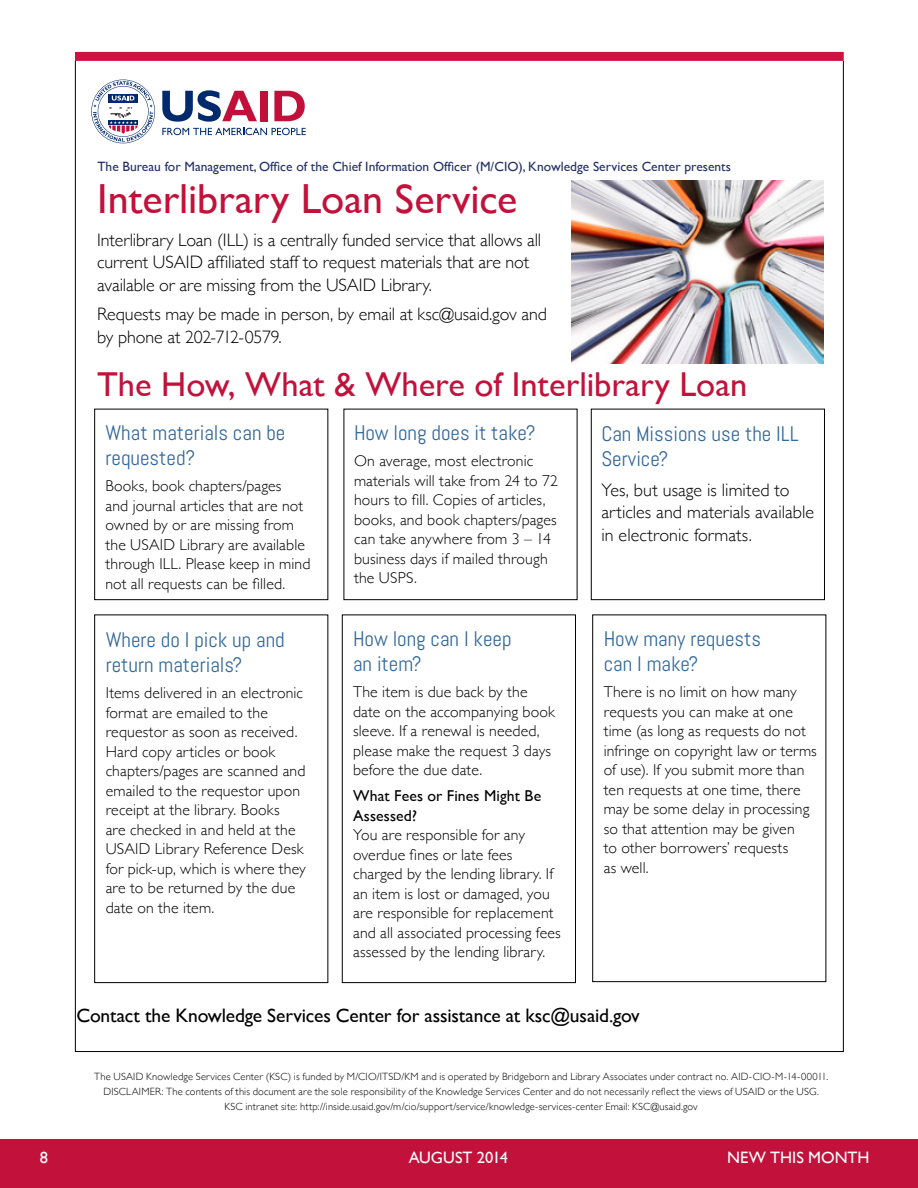
<style>
.page{position:relative;width:918px;height:1188px;background:#fff}
.page>*{position:absolute;margin:0;border:0;box-sizing:border-box;transform-origin:0 0}
.t1{font:42px "Gill Sans";color:#c2113a}
.t2{font:34.5px "Gill Sans";color:#c2113a}
.t3{font:21px/25.2px "Abel";color:#32689a}
.t4{font:19.5px "Gill Sans";letter-spacing:-.01em;color:#000}
.t5{font:300 18px/22.5px "Gill Sans";letter-spacing:-.005em;color:#000}
.t6{font:16.5px "Gill Sans";color:#fff}
.t7{font:300 15.75px/19.5px "Gill Sans";letter-spacing:.01em;color:#000}
.t8{font:15.75px/19.5px "Gill Sans";letter-spacing:.01em;color:#000}
.t9{font:13.5px "Gill Sans";color:#243069}
.t10{font:300 10.5px/15px "Gill Sans";letter-spacing:.015em;color:#000;text-align:center}
</style>
<div class="page">
<div style="left:0;top:1139px;width:918px;height:49px;background:#c2113a"></div>
<div style="left:75px;top:52px;width:769px;height:9px;background:#ce1141"></div>
<svg style="left:162px;top:90px;width:95px;height:32px"></svg>
<div style="left:260px;top:91px;width:8px;height:30px;background:#c3103a"></div>
<svg style="left:274px;top:91px;width:31px;height:30px"></svg>
<svg style="left:162px;top:128px;width:144px;height:7px"></svg>
<svg style="left:91px;top:80px;width:64px;height:63px"></svg>
<img style="left:572px;top:181px;width:251px;height:182px">
<div style="left:94px;top:409px;width:234px;height:191px;border:1px solid #000"></div>
<div style="left:342px;top:615px;width:234px;height:368px;border:1px solid #000"></div>
<div style="left:592px;top:615px;width:234px;height:367px;border:1px solid #000"></div>
<div style="left:94px;top:615px;width:234px;height:368px;border:1px solid #000"></div>
<div style="left:591px;top:409px;width:234px;height:191px;border:1px solid #000"></div>
<p class="t9" style="left:97px;top:159px;width:635px">The Bureau for Management, Office of the Chief Information Officer (M/CIO), Knowledge Services Center presents</p>
<h1 class="t1" style="left:97px;top:174px;width:422px">Interlibrary Loan Service</h1>
<p class="t5" style="left:97px;top:228px;width:446px">Interlibrary Loan (ILL) is a centrally funded service that allows all current USAID affiliated staff to request materials that are not available or are missing from the USAID Library.</p>
<p class="t5" style="left:97px;top:302px;width:451px">Requests may be made in person, by email at ksc@usaid.gov and by phone at 202-712-0579.</p>
<h2 class="t2" style="left:97px;top:364px;width:652px">The How, What &amp; Where of Interlibrary Loan</h2>
<h3 class="t3" style="left:105px;top:420px;width:181px">What materials can be requested?</h3>
<p class="t7" style="left:105px;top:476px;width:206px">Books, book chapters/pages<br>and journal articles that are not owned by or are missing from the USAID Library are available through ILL. Please keep in mind not all requests can be filled.</p>
<h3 class="t3" style="left:106px;top:627px;width:181px">Where do I pick up and return materials?</h3>
<p class="t7" style="left:106px;top:683px;width:202px">Items delivered in an electronic format are emailed to the requestor as soon as received.<br>Hard copy articles or book chapters/pages are scanned and emailed to the requestor upon receipt at the library. Books<br>are checked in and held at the<br>USAID Library Reference Desk for pick-up, which is where they are to be returned by the due date on the item.</p>
<h3 class="t3" style="left:354px;top:420px;width:183px">How long does it take?</h3>
<p class="t7" style="left:354px;top:450px;width:205px">On average, most electronic materials will take from 24 to 72 hours to fill. Copies of articles, books, and book chapters/pages can take anywhere from 3 – 14 business days if mailed through the USPS.</p>
<h3 class="t3" style="left:353px;top:626px;width:160px">How long can I keep an item?</h3>
<p class="t7" style="left:353px;top:681px;width:203px">The item is due back by the date on the accompanying book sleeve. If a renewal is needed, please make the request 3 days before the due date.</p>
<p class="t8" style="left:353px;top:786px;width:190px">What Fees or Fines Might Be<br>Assessed?</p>
<p class="t7" style="left:353px;top:825px;width:209px">You are responsible for any overdue fines or late fees charged by the lending library. If an item is lost or damaged, you are responsible for replacement and all associated processing fees assessed by the lending library.</p>
<h3 class="t3" style="left:601px;top:421px;width:199px">Can Missions use the ILL<br>Service?</h3>
<p class="t5" style="left:601px;top:478px;width:214px">Yes, but usage is limited to articles and materials available in electronic formats.</p>
<h3 class="t3" style="left:604px;top:626px;width:159px">How many requests can I make?</h3>
<p class="t7" style="left:604px;top:681px;width:215px">There is no limit on how many requests you can make at one time (as long as requests do not infringe on copyright law or terms of use). If you submit more than ten requests at one time, there may be some delay in processing so that attention may be given<br>to other borrowers’ requests<br>as well.</p>
<p class="t4" style="left:76px;top:1004px;width:565px">Contact the Knowledge Services Center for assistance at ksc@usaid.gov</p>
<p class="t10" style="left:94px;top:1068px;width:736px">The USAID Knowledge Services Center (KSC) is funded by M/CIO/ITSD/KM and is operated by Bridgeborn and Library Associates under contract no. AID-CIO-M-14-00011.<br>DISCLAIMER: The contents of this document are the sole responsibility of the Knowledge Services Center and do not necessarily reflect the views of USAID or the USG.<br>KSC intranet site: http://inside.usaid.gov/m/cio/support/service/knowledge-services-center Email: KSC@usaid.gov</p>
<p class="t6" style="left:40px;top:1148px;width:10px">8</p>
<p class="t6" style="left:409px;top:1148px;width:101px">AUGUST 2014</p>
<p class="t6" style="left:727px;top:1148px;width:144px">NEW THIS MONTH</p>
</div>
